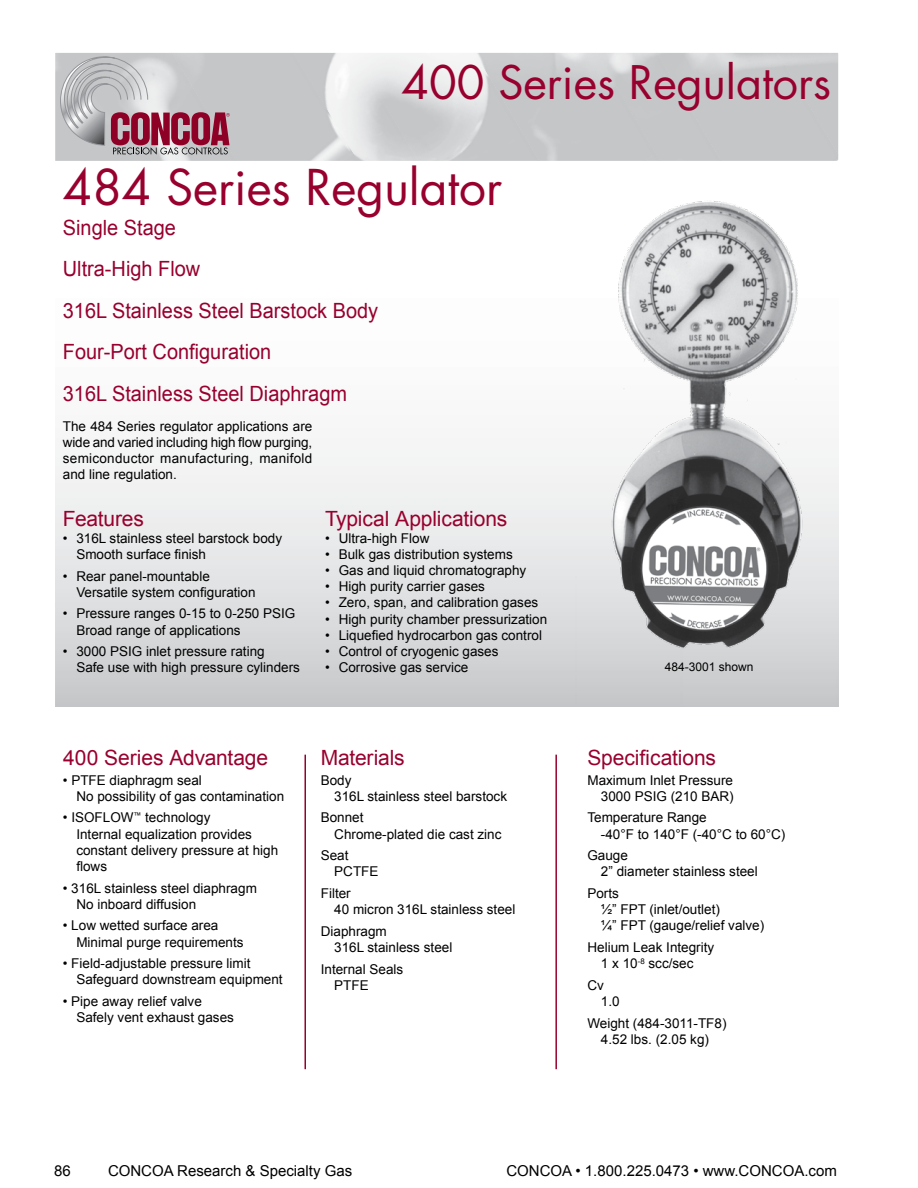
<style>
.page{position:relative;width:918px;height:1188px;background:#fff}
.page>*{position:absolute;margin:0;border:0;box-sizing:border-box;transform-origin:0 0}
.t1{font:48px "Futura";color:#98002e}
.t2{font:45px "Futura";color:#98002e}
.t3{font:21px/41.4px "Arial";color:#98002e;scale:.95 1}
.t4{font:21px "Arial";color:#98002e}
.t5{font:15px "Arial";color:#000}
.t6{font:13.5px/16.2px "Arial";color:#000}
.t7{font:12px "Arial";color:#000}
</style>
<div class="page">
<img style="left:55px;top:53px;width:111px;height:108px">
<img style="left:281px;top:53px;width:70px;height:108px">
<img style="left:127px;top:128px;width:116px;height:33px">
<img style="left:466px;top:53px;width:114px;height:108px">
<img style="left:312px;top:159px;width:71px;height:2px">
<img style="left:765px;top:53px;width:73px;height:106px">
<img style="left:611px;top:153px;width:71px;height:8px">
<svg style="left:60px;top:56px;width:170px;height:99px;background:#baa6ad"></svg>
<img style="left:594px;top:201px;width:224px;height:457px">
<hr style="left:304px;top:755px;width:2px;height:314px;background:#98002e">
<hr style="left:555px;top:755px;width:2px;height:314px;background:#98002e">
<h2 class="t2" style="left:401px;top:54px;width:431px">400 Series Regulators</h2>
<h1 class="t1" style="left:63px;top:157px;width:441px">484 Series Regulator</h1>
<h3 class="t3" style="left:63px;top:207px;width:333px">Single Stage<br>Ultra-High Flow<br>316L Stainless Steel Barstock Body<br>Four-Port Configuration<br>316L Stainless Steel Diaphragm</h3>
<p class="t6" style="left:63px;top:418px;width:251px;text-align:justify">The 484 Series regulator applications are wide and varied including high flow purging, semiconductor manufacturing, manifold and line regulation.</p>
<h3 class="t4" style="left:63px;top:505px;width:83px">Features</h3>
<h3 class="t4" style="left:325px;top:505px;width:184px">Typical Applications</h3>
<p class="t6" style="left:76px;top:530px;width:207px;text-indent:-13px">• 316L stainless steel barstock body<br>Smooth surface finish</p>
<p class="t6" style="left:76px;top:568px;width:181px;text-indent:-14px">• Rear panel-mountable<br>Versatile system configuration</p>
<p class="t6" style="left:76px;top:606px;width:221px;text-indent:-14px">• Pressure ranges 0-15 to 0-250 PSIG<br>Broad range of applications</p>
<p class="t6" style="left:76px;top:643px;width:225px;text-indent:-14px">• 3000 PSIG inlet pressure rating<br>Safe use with high pressure cylinders</p>
<p class="t6" style="left:325px;top:530px;width:106px">• Ultra-high Flow</p>
<p class="t6" style="left:325px;top:546px;width:189px">• Bulk gas distribution systems</p>
<p class="t6" style="left:325px;top:562px;width:203px">• Gas and liquid chromatography</p>
<p class="t6" style="left:325px;top:579px;width:161px">• High purity carrier gases</p>
<p class="t6" style="left:325px;top:595px;width:215px">• Zero, span, and calibration gases</p>
<p class="t6" style="left:325px;top:611px;width:224px">• High purity chamber pressurization</p>
<p class="t6" style="left:325px;top:627px;width:218px">• Liquefied hydrocarbon gas control</p>
<p class="t6" style="left:325px;top:643px;width:175px">• Control of cryogenic gases</p>
<p class="t6" style="left:325px;top:660px;width:145px">• Corrosive gas service</p>
<p class="t7" style="left:665px;top:659px;width:90px">484-3001 shown</p>
<h3 class="t4" style="left:63px;top:744px;width:207px">400 Series Advantage</h3>
<h3 class="t4" style="left:321px;top:744px;width:86px">Materials</h3>
<h3 class="t4" style="left:587px;top:744px;width:130px">Specifications</h3>
<p class="t6" style="left:76px;top:772px;width:209px;text-indent:-14px">• PTFE diaphragm seal<br>No possibility of gas contamination</p>
<p class="t6" style="left:76px;top:810px;width:203px;text-indent:-13px">• ISOFLOW<sup>™</sup> technology<br>Internal equalization provides constant delivery pressure at high flows</p>
<p class="t6" style="left:76px;top:880px;width:182px;text-indent:-14px">• 316L stainless steel diaphragm<br>No inboard diffusion</p>
<p class="t6" style="left:76px;top:918px;width:169px;text-indent:-14px">• Low wetted surface area<br>Minimal purge requirements</p>
<p class="t6" style="left:76px;top:955px;width:208px;text-indent:-14px">• Field-adjustable pressure limit<br>Safeguard downstream equipment</p>
<p class="t6" style="left:76px;top:993px;width:159px;text-indent:-14px">• Pipe away relief valve<br>Safely vent exhaust gases</p>
<p class="t6" style="left:334px;top:772px;width:174px;text-indent:-14px">Body<br>316L stainless steel barstock</p>
<p class="t6" style="left:334px;top:810px;width:169px;text-indent:-14px">Bonnet<br>Chrome-plated die cast zinc</p>
<p class="t6" style="left:334px;top:847px;width:46px;text-indent:-14px">Seat<br>PCTFE</p>
<p class="t6" style="left:334px;top:885px;width:183px;text-indent:-14px">Filter<br>40 micron 316L stainless steel</p>
<p class="t6" style="left:334px;top:923px;width:120px;text-indent:-14px">Diaphragm<br>316L stainless steel</p>
<p class="t6" style="left:334px;top:961px;width:71px;text-indent:-14px">Internal Seals<br>PTFE</p>
<p class="t6" style="left:587px;top:772px;width:148px;text-align:right">Maximum Inlet Pressure<br>3000 PSIG (210 BAR)</p>
<p class="t6" style="left:601px;top:810px;width:186px;text-indent:-14px">Temperature Range<br>-40°F to 140°F (-40°C to 60°C)</p>
<p class="t6" style="left:601px;top:847px;width:158px;text-indent:-14px">Gauge<br>2” diameter stainless steel</p>
<p class="t6" style="left:601px;top:885px;width:165px;text-indent:-14px">Ports<br>½” FPT (inlet/outlet)<br>¼” FPT (gauge/relief valve)</p>
<p class="t6" style="left:587px;top:939px;width:128px;text-align:center">Helium Leak Integrity<br>1 x 10<sup>-8</sup> scc/sec</p>
<p class="t6" style="left:601px;top:977px;width:20px;text-indent:-13px">Cv<br>1.0</p>
<p class="t6" style="left:587px;top:1015px;width:141px;text-align:center">Weight (484-3011-TF8)<br>4.52 lbs. (2.05 kg)</p>
<p class="t5" style="left:54px;top:1161px;width:18px">86</p>
<p class="t5" style="left:108px;top:1161px;width:246px">CONCOA Research &amp; Specialty Gas</p>
<p class="t5" style="left:506px;top:1161px;width:332px">CONCOA • 1.800.225.0473 • www.CONCOA.com</p>
</div>
